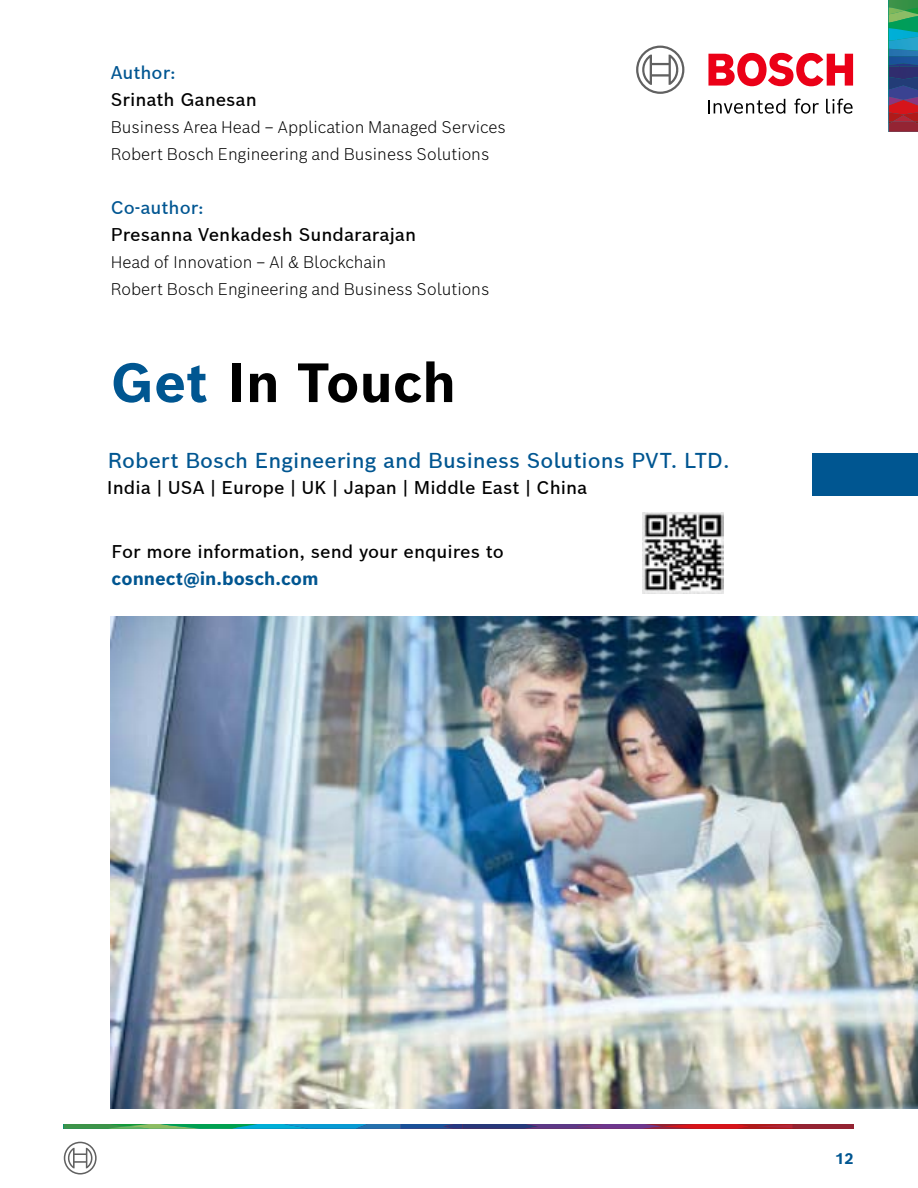
<style>
.page{position:relative;width:918px;height:1188px;background:#fff}
.page>*{position:absolute;margin:0;border:0;box-sizing:border-box;transform-origin:0 0}
.t1{font:700 54px "Bosch Sans";color:#000}
.t2{font:500 21px "Bosch Sans";color:#005691}
.t3{font:500 18px "Bosch Sans";color:#000}
.t4{font:700 18px "Bosch Sans";color:#005691}
.t5{font:500 18px "Bosch Sans";color:#005692}
.t6{font:300 16.5px/27px "Bosch Sans";color:#000}
.t7{font:700 15px "Bosch Sans";color:#005691}
.s1{color:#005691}
</style>
<div class="page">
<svg style="left:64px;top:1124px;width:790px;height:5px;background:#525c6e"></svg>
<svg style="left:64px;top:1142px;width:33px;height:33px"></svg>
<img style="left:111px;top:617px;width:807px;height:492px">
<div style="left:812px;top:453px;width:106px;height:43px;background:#005691"></div>
<svg style="left:708px;top:99px;width:77px;height:15px"></svg>
<svg style="left:794px;top:99px;width:25px;height:15px"></svg>
<svg style="left:826px;top:99px;width:27px;height:15px"></svg>
<svg style="left:708px;top:53px;width:145px;height:33px"></svg>
<svg style="left:636px;top:46px;width:48px;height:48px"></svg>
<svg style="left:889px;top:0;width:29px;height:132px;background:#4a6071"></svg>
<img style="left:642px;top:513px;width:81px;height:81px">
<p class="t5" style="left:111px;top:60px;width:66px">Author:</p>
<p class="t3" style="left:111px;top:87px;width:148px">Srinath Ganesan</p>
<p class="t6" style="left:111px;top:113px;width:397px">Business Area Head – Application Managed Services<br>Robert Bosch Engineering and Business Solutions</p>
<p class="t5" style="left:111px;top:195px;width:94px">Co-author:</p>
<p class="t3" style="left:111px;top:222px;width:307px">Presanna Venkadesh Sundararajan</p>
<p class="t6" style="left:111px;top:248px;width:380px">Head of Innovation – AI &amp; Blockchain<br>Robert Bosch Engineering and Business Solutions</p>
<h1 class="t1" style="left:111px;top:346px;width:347px"><span class="s1">Get</span> In Touch</h1>
<p class="t2" style="left:108px;top:446px;width:623px">Robert Bosch Engineering and Business Solutions PVT. LTD.</p>
<p class="t3" style="left:107px;top:475px;width:482px">India | USA | Europe | UK | Japan | Middle East | China</p>
<p class="t3" style="left:112px;top:539px;width:394px">For more information, send your enquires to</p>
<p class="t4" style="left:112px;top:566px;width:208px">connect@in.bosch.com</p>
<p class="t7" style="left:835px;top:1149px;width:20px">12</p>
</div>
